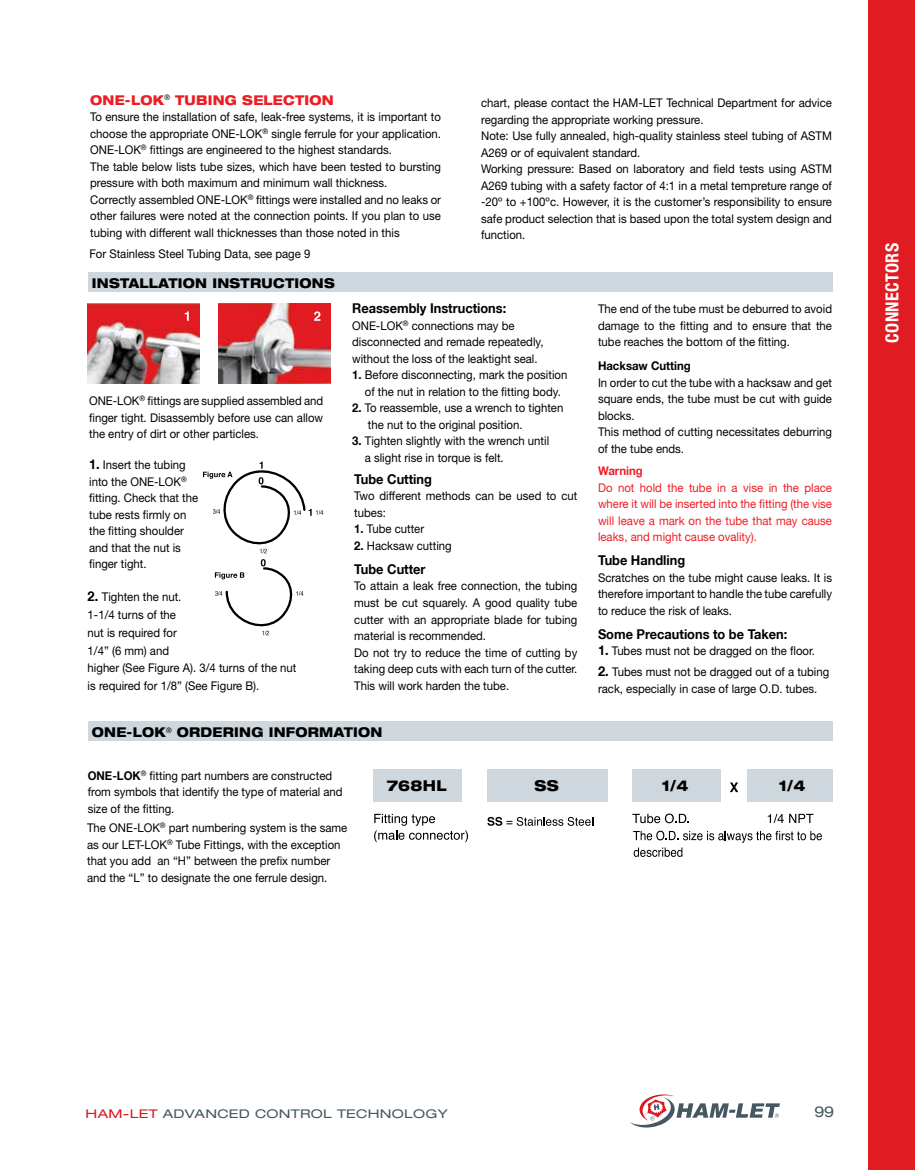
<style>
.page{position:relative;width:915px;height:1170px;background:#fff}
.page>*{position:absolute;margin:0;border:0;box-sizing:border-box;transform-origin:0 0}
.t1{font:700 condensed 18px "Helvetica Neue";letter-spacing:.02em;color:#fff}
.t2{font:800 expanded 15px "Helvetica Neue";letter-spacing:.02em;color:#000;scale:.9 1}
.t3{font:expanded 15px "Helvetica Neue";color:#455761}
.t4{font:700 13.5px "Helvetica Neue LT";color:#000;scale:.95 1}
.t5{font:800 expanded 13.5px "Helvetica Neue";letter-spacing:.02em;color:#000;scale:.9 1}
.t6{font:800 expanded 13.5px "Helvetica Neue";letter-spacing:.02em;color:#ed1d24;scale:.9 1}
.t7{font:12px/16.5px "Helvetica Neue";color:#000;scale:.95 1}
.t8{font:12px/16.5px "Helvetica Neue";color:#ed1d24;text-align:justify;scale:.95 1}
.t9{font:expanded 12px "Helvetica Neue";letter-spacing:.02em;color:#455761;scale:1.15 1}
.t10{font:700 12px "Helvetica Neue";color:#000;scale:.95 1}
.t11{font:700 12px "Helvetica Neue LT";color:#ed1d24;scale:.95 1}
.s1{font-family:"Helvetica Neue LT";font-weight:700;font-size:13.5px}
.s2{font-family:"Helvetica Neue LT";font-weight:700}
.s3{color:#d71920}
</style>
<div class="page">
<div style="left:867px;top:0;width:47px;height:1169px;background:#e11b22"></div>
<svg style="left:630px;top:1094px;width:149px;height:33px"></svg>
<div style="left:88px;top:273px;width:744px;height:19px;background:#ced7dd"></div>
<div style="left:88px;top:721px;width:744px;height:19px;background:#ced7dd"></div>
<img style="left:88px;top:303px;width:112px;height:80px">
<img style="left:219px;top:303px;width:112px;height:80px">
<svg style="left:185px;top:311px;width:4px;height:10px"></svg>
<svg style="left:314px;top:311px;width:6px;height:10px"></svg>
<svg style="left:203px;top:461px;width:120px;height:92px"></svg>
<svg style="left:215px;top:559px;width:88px;height:76px"></svg>
<div style="left:747px;top:769px;width:85px;height:32px;background:#ced7dd"></div>
<div style="left:373px;top:769px;width:89px;height:32px;background:#ced7dd"></div>
<div style="left:632px;top:769px;width:88px;height:32px;background:#ced7dd"></div>
<div style="left:487px;top:769px;width:120px;height:32px;background:#ced7dd"></div>
<svg style="left:374px;top:813px;width:94px;height:29px"></svg>
<svg style="left:487px;top:816px;width:106px;height:9px"></svg>
<svg style="left:633px;top:830px;width:188px;height:26px"></svg>
<svg style="left:767px;top:813px;width:46px;height:9px"></svg>
<svg style="left:730px;top:782px;width:8px;height:10px"></svg>
<svg style="left:632px;top:813px;width:56px;height:10px"></svg>
<p class="t6" style="left:90px;top:91px;width:272px">ONE-LOK<sup>®</sup> TUBING SELECTION</p>
<p class="t7" style="left:90px;top:108px;width:371px">To ensure the installation of safe, leak-free systems, it is important to choose the appropriate ONE-LOK<sup>®</sup> single ferrule for your application.<br>ONE-LOK<sup>®</sup> fittings are engineered to the highest standards.<br>The table below lists tube sizes, which have been tested to bursting pressure with both maximum and minimum wall thickness.<br>Correctly assembled ONE-LOK<sup>®</sup> fittings were installed and no leaks or other failures were noted at the connection points. If you plan to use tubing with different wall thicknesses than those noted in this</p>
<p class="t7" style="left:89px;top:245px;width:234px">For Stainless Steel Tubing Data, see page 9</p>
<p class="t5" style="left:92px;top:274px;width:271px">INSTALLATION INSTRUCTIONS</p>
<p class="t7" style="left:481px;top:95px;width:371px">chart, please contact the HAM-LET Technical Department for advice regarding the appropriate working pressure.<br>Note: Use fully annealed, high-quality stainless steel tubing of ASTM A269 or of equivalent standard.<br>Working pressure: Based on laboratory and field tests using ASTM A269 tubing with a safety factor of 4:1 in a metal tempreture range of -20º to +100ºc. However, it is the customer’s responsibility to ensure safe product selection that is based upon the total system design and function.</p>
<p class="t7" style="left:89px;top:392px;width:248px;text-align:justify">ONE-LOK<sup>®</sup> fittings are supplied assembled and finger tight. Disassembly before use can allow the entry of dirt or other particles.</p>
<p class="t7" style="left:89px;top:456px;width:116px"><span class="s1">1.</span> Insert the tubing into the ONE-LOK<sup>® </sup>fitting. Check that the tube rests firmly on the fitting shoulder and that the nut is finger tight.</p>
<p class="t7" style="left:88px;top:588px;width:221px;line-height:17.7px"><span class="s1">2.</span> Tighten the nut.<br>1-1/4 turns of the<br>nut is required for<br>1/4” (6 mm) and<br>higher (See Figure A). 3/4 turns of the nut is required for 1/8” (See Figure B).</p>
<p class="t4" style="left:352px;top:300px;width:164px">Reassembly Instructions:</p>
<p class="t7" style="left:352px;top:317px;width:203px">ONE-LOK<sup>®</sup> connections may be disconnected and remade repeatedly, without the loss of the leaktight seal.</p>
<p class="t7" style="left:352px;top:366px;width:228px;text-align:center"><span class="s2">1.</span> Before disconnecting, mark the position of the nut in relation to the fitting body.</p>
<p class="t7" style="left:368px;top:399px;width:207px;text-indent:-16px"><span class="s2">2.</span> To reassemble, use a wrench to tighten the nut to the original position.</p>
<p class="t7" style="left:364px;top:432px;width:195px;text-indent:-13px"><span class="s2">3.</span> Tighten slightly with the wrench until a slight rise in torque is felt.</p>
<p class="t4" style="left:354px;top:470px;width:83px">Tube Cutting</p>
<p class="t7" style="left:354px;top:487px;width:236px">Two different methods can be used to cut tubes:</p>
<p class="t7" style="left:354px;top:520px;width:75px"><span class="s2">1.</span> Tube cutter</p>
<p class="t7" style="left:354px;top:537px;width:104px"><span class="s2">2.</span> Hacksaw cutting</p>
<p class="t4" style="left:354px;top:560px;width:76px">Tube Cutter</p>
<p class="t7" style="left:354px;top:577px;width:236px">To attain a leak free connection, the tubing must be cut squarely. A good quality tube cutter with an appropriate blade for tubing material is recommended.<br>Do not try to reduce the time of cutting by taking deep cuts with each turn of the cutter.<br>This will work harden the tube.</p>
<p class="t5" style="left:92px;top:723px;width:324px">ONE-LOK<sup>®</sup> ORDERING INFORMATION</p>
<p class="t7" style="left:597px;top:300px;width:248px;text-align:justify">The end of the tube must be deburred to avoid damage to the fitting and to ensure that the tube reaches the bottom of the fitting.</p>
<p class="t10" style="left:597px;top:358px;width:99px">Hacksaw Cutting</p>
<p class="t7" style="left:597px;top:374px;width:248px">In order to cut the tube with a hacksaw and get square ends, the tube must be cut with guide blocks.<br>This method of cutting necessitates deburring of the tube ends.</p>
<p class="t11" style="left:597px;top:463px;width:49px">Warning</p>
<p class="t8" style="left:597px;top:479px;width:248px">Do not hold the tube in a vise in the place where it will be inserted into the fitting (the vise will leave a mark on the tube that may cause leaks, and might cause ovality).</p>
<p class="t4" style="left:597px;top:552px;width:93px">Tube Handling</p>
<p class="t7" style="left:597px;top:569px;width:248px;text-align:justify">Scratches on the tube might cause leaks. It is therefore important to handle the tube carefully to reduce the risk of leaks.</p>
<p class="t4" style="left:597px;top:625px;width:200px">Some Precautions to be Taken:</p>
<p class="t7" style="left:597px;top:642px;width:230px"><span class="s1">1.</span> Tubes must not be dragged on the floor.</p>
<p class="t7" style="left:597px;top:663px;width:245px"><span class="s1">2.</span> Tubes must not be dragged out of a tubing rack, especially in case of large O.D. tubes.</p>
<p class="t7" style="left:88px;top:767px;width:270px"><span class="s2">ONE-LOK</span><sup>®</sup> fitting part numbers are constructed from symbols that identify the type of material and size of the fitting.</p>
<p class="t7" style="left:87px;top:819px;width:275px">The ONE-LOK<sup>®</sup> part numbering system is the same as our LET-LOK<sup>®</sup> Tube Fittings, with the exception that you add an “H” between the prefix number and the “L” to designate the one ferrule design.</p>
<p class="t2" style="left:386px;top:776px;width:68px">768HL</p>
<p class="t2" style="left:534px;top:776px;width:28px">SS</p>
<p class="t2" style="left:661px;top:776px;width:31px">1/4</p>
<p class="t2" style="left:778px;top:776px;width:31px">1/4</p>
<h1 class="t1" style="left:880px;top:343px;width:101px;rotate:-90deg">CONNECTORS</h1>
<p class="t9" style="left:86px;top:1105px;width:316px"><span class="s3">HAM-LET</span> ADVANCED CONTROL TECHNOLOGY</p>
<p class="t3" style="left:814px;top:1102px;width:21px">99</p>
</div>
